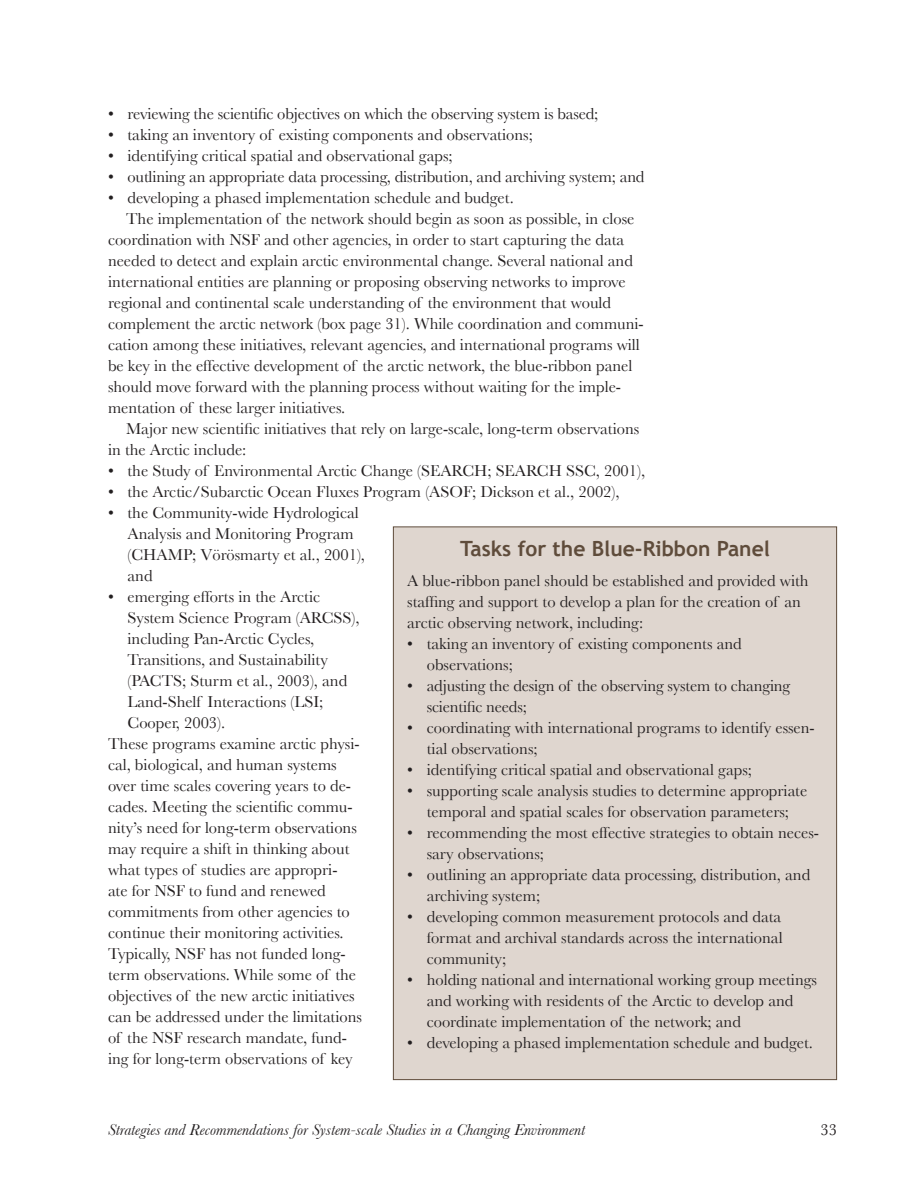
<style>
.page{position:relative;width:918px;height:1188px;background:#fff}
.page>*{position:absolute;margin:0;border:0;box-sizing:border-box;transform-origin:0 0}
.t1{font:700 21px "Trebuchet MS";color:#5f4c3b}
.t2{font:16.5px/21px "Baskerville";color:#231f20}
.t3{font:italic 16.5px "Baskerville";color:#231f20}
</style>
<div class="page">
<div style="left:393px;top:527px;width:444px;height:553px;background:#dfd6cf"></div>
<p class="t2" style="left:108px;top:103px;width:492px">• reviewing the scientific objectives on which the observing system is based;</p>
<p class="t2" style="left:108px;top:124px;width:426px">• taking an inventory of existing components and observations;</p>
<p class="t2" style="left:108px;top:145px;width:346px">• identifying critical spatial and observational gaps;</p>
<p class="t2" style="left:108px;top:166px;width:538px">• outlining an appropriate data processing, distribution, and archiving system; and</p>
<p class="t2" style="left:108px;top:187px;width:407px">• developing a phased implementation schedule and budget.</p>
<p class="t2" style="left:126px;top:208px;width:510px">The implementation of the network should begin as soon as possible, in close</p>
<p class="t2" style="left:108px;top:229px;width:518px">coordination with NSF and other agencies, in order to start capturing the data</p>
<p class="t2" style="left:108px;top:250px;width:526px">needed to detect and explain arctic environmental change. Several national and</p>
<p class="t2" style="left:108px;top:271px;width:519px">international entities are planning or proposing observing networks to improve</p>
<p class="t2" style="left:108px;top:292px;width:505px">regional and continental scale understanding of the environment that would</p>
<p class="t2" style="left:108px;top:313px;width:537px">complement the arctic network (box page 31). While coordination and communi-</p>
<p class="t2" style="left:108px;top:334px;width:533px">cation among these initiatives, relevant agencies, and international programs will</p>
<p class="t2" style="left:108px;top:355px;width:526px">be key in the effective development of the arctic network, the blue-ribbon panel</p>
<p class="t2" style="left:108px;top:376px;width:515px">should move forward with the planning process without waiting for the imple-</p>
<p class="t2" style="left:108px;top:397px;width:239px">mentation of these larger initiatives.</p>
<p class="t2" style="left:126px;top:418px;width:515px">Major new scientific initiatives that rely on large-scale, long-term observations</p>
<p class="t2" style="left:108px;top:439px;width:140px">in the Arctic include:</p>
<p class="t2" style="left:108px;top:460px;width:539px">• the Study of Environmental Arctic Change (SEARCH; SEARCH SSC, 2001),</p>
<p class="t2" style="left:108px;top:481px;width:513px">• the Arctic/Subarctic Ocean Fluxes Program (ASOF; Dickson et al., 2002),</p>
<p class="t2" style="left:128px;top:502px;width:239px;text-indent:-20px">• the Community-wide Hydrological<br>Analysis and Monitoring Program (CHAMP; Vörösmarty et al., 2001), and</p>
<p class="t2" style="left:108px;top:586px;width:214px">• emerging efforts in the Arctic</p>
<p class="t2" style="left:128px;top:607px;width:234px">System Science Program (ARCSS),</p>
<p class="t2" style="left:128px;top:628px;width:188px">including Pan-Arctic Cycles,</p>
<p class="t2" style="left:128px;top:649px;width:202px">Transitions, and Sustainability</p>
<p class="t2" style="left:128px;top:670px;width:221px">(PACTS; Sturm et al., 2003), and</p>
<p class="t2" style="left:128px;top:691px;width:197px">Land-Shelf Interactions (LSI;</p>
<p class="t2" style="left:128px;top:712px;width:99px">Cooper, 2003).</p>
<p class="t2" style="left:108px;top:733px;width:253px">These programs examine arctic physi-</p>
<p class="t2" style="left:108px;top:754px;width:230px">cal, biological, and human systems</p>
<p class="t2" style="left:108px;top:775px;width:245px">over time scales covering years to de-</p>
<p class="t2" style="left:108px;top:796px;width:246px">cades. Meeting the scientific commu-</p>
<p class="t2" style="left:108px;top:817px;width:250px">nity’s need for long-term observations</p>
<p class="t2" style="left:108px;top:838px;width:243px">may require a shift in thinking about</p>
<p class="t2" style="left:108px;top:859px;width:231px">what types of studies are appropri-</p>
<p class="t2" style="left:108px;top:880px;width:219px">ate for NSF to fund and renewed</p>
<p class="t2" style="left:108px;top:901px;width:243px">commitments from other agencies to</p>
<p class="t2" style="left:108px;top:922px;width:237px">continue their monitoring activities.</p>
<p class="t2" style="left:108px;top:943px;width:239px">Typically, NSF has not funded long-</p>
<p class="t2" style="left:108px;top:964px;width:250px">term observations. While some of the</p>
<p class="t2" style="left:108px;top:985px;width:248px">objectives of the new arctic initiatives</p>
<p class="t2" style="left:108px;top:1006px;width:256px">can be addressed under the limitations</p>
<p class="t2" style="left:108px;top:1027px;width:240px">of the NSF research mandate, fund-</p>
<p class="t2" style="left:108px;top:1048px;width:246px">ing for long-term observations of key</p>
<p class="t1" style="left:460px;top:536px;width:311px">Tasks for the Blue-Ribbon Panel</p>
<p class="t2" style="left:407px;top:570px;width:403px">A blue-ribbon panel should be established and provided with staffing and support to develop a plan for the creation of an arctic observing network, including:</p>
<p class="t2" style="left:427px;top:633px;width:317px;text-indent:-20px">• taking an inventory of existing components and observations;</p>
<p class="t2" style="left:427px;top:675px;width:365px;text-indent:-20px">• adjusting the design of the observing system to changing scientific needs;</p>
<p class="t2" style="left:427px;top:717px;width:390px;text-indent:-20px">• coordinating with international programs to identify essen&shy;tial observations;</p>
<p class="t2" style="left:407px;top:759px;width:346px">• identifying critical spatial and observational gaps;</p>
<p class="t2" style="left:407px;top:780px;width:402px;text-align:center">• supporting scale analysis studies to determine appropriate temporal and spatial scales for observation parameters;</p>
<p class="t2" style="left:427px;top:822px;width:394px;text-indent:-20px">• recommending the most effective strategies to obtain neces&shy;sary observations;</p>
<p class="t2" style="left:427px;top:864px;width:385px;text-indent:-20px">• outlining an appropriate data processing, distribution, and archiving system;</p>
<p class="t2" style="left:427px;top:906px;width:357px;text-align:justify;text-indent:-20px">• developing common measurement protocols and data format and archival standards across the international community;</p>
<p class="t2" style="left:427px;top:969px;width:392px;text-indent:-20px">• holding national and international working group meetings and working with residents of the Arctic to develop and coordinate implementation of the network; and</p>
<p class="t2" style="left:407px;top:1032px;width:407px">• developing a phased implementation schedule and budget.</p>
<p class="t3" style="left:108px;top:1120px;width:479px">Strategies and Recommendations for System-scale Studies in a Changing Environment</p>
<p class="t2" style="left:820px;top:1119px;width:18px">33</p>
</div>
